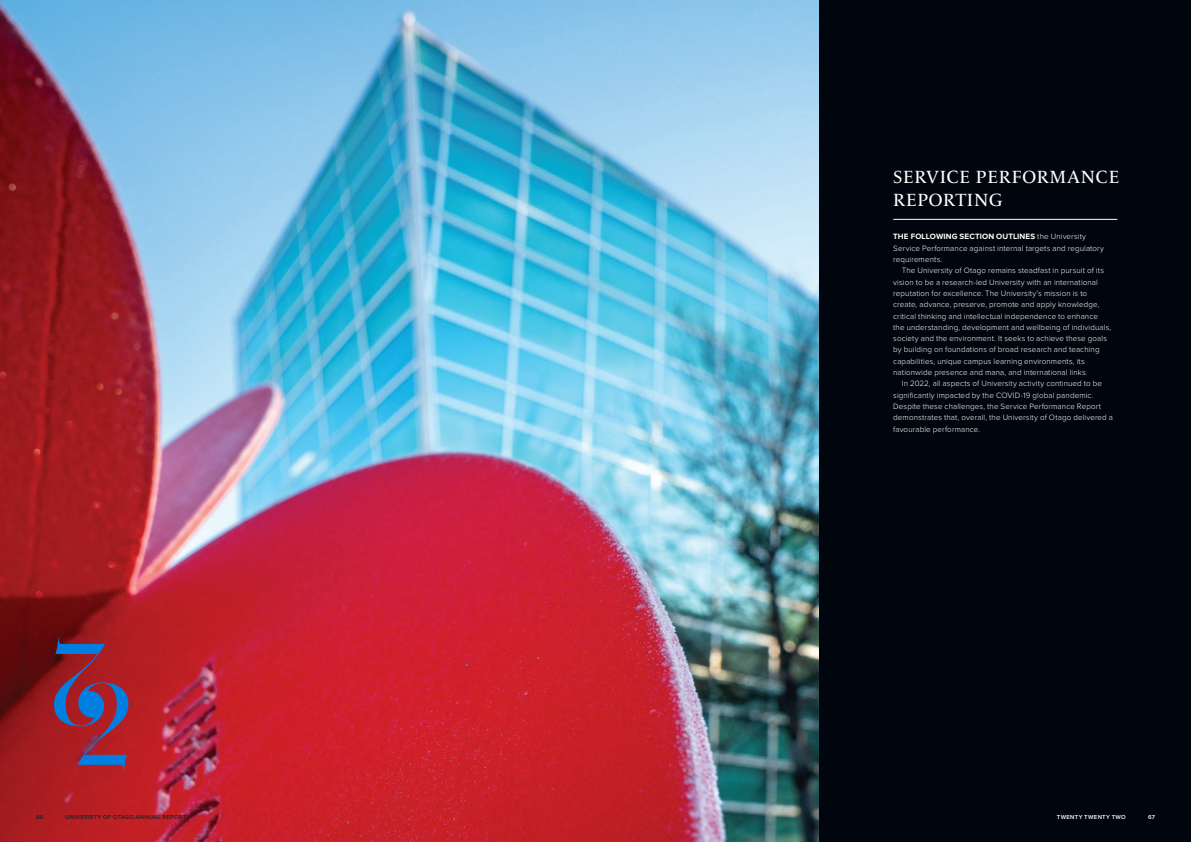
<style>
.page{position:relative;width:1191px;height:842px;background:#fff}
.page>*{position:absolute;margin:0;border:0;box-sizing:border-box;transform-origin:0 0}
.t1{font:18px/22.6px "Le Monde Livre Std";letter-spacing:.03em;color:#fff}
.t2{font:300 8px/11.3px "Proxima Nova";letter-spacing:.015em;color:#fff}
.t3{font:600 6px "Proxima Nova";letter-spacing:.04em;color:#231f20}
.t4{font:600 6px "Proxima Nova";letter-spacing:.055em;color:#fff}
.s1{font-weight:700}
</style>
<div class="page">
<img style="left:0;top:0;width:819px;height:842px">
<div style="left:819px;top:0;width:372px;height:842px;background:#01060e"></div>
<hr style="left:893px;top:219px;width:224px;height:1px;background:#fff">
<svg style="left:54px;top:637px;width:74px;height:135px"></svg>
<h1 class="t1" style="left:893px;top:165px;width:228px">SERVICE PERFORMANCE<br>REPORTING</h1>
<p class="t2" style="left:893px;top:231px;width:212px"><span class="s1">THE FOLLOWING SECTION OUTLINES</span> the University<br>Service Performance against internal targets and regulatory requirements.</p>
<p class="t2" style="left:893px;top:265px;width:219px;text-indent:9px">The University of Otago remains steadfast in pursuit of its vision to be a research-led University with an international reputation for excellence. The University’s mission is to create, advance, preserve, promote and apply knowledge, critical thinking and intellectual independence to enhance<br>the understanding, development and wellbeing of individuals, society and the environment. It seeks to achieve these goals by building on foundations of broad research and teaching capabilities, unique campus learning environments, its nationwide presence and mana, and international links.</p>
<p class="t2" style="left:893px;top:378px;width:221px;text-indent:9px">In 2022, all aspects of University activity continued to be significantly impacted by the COVID-19 global pandemic.<br>Despite these challenges, the Service Performance Report demonstrates that, overall, the University of Otago delivered a favourable performance.</p>
<p class="t3" style="left:36px;top:813px;width:9px">66</p>
<p class="t3" style="left:65px;top:813px;width:123px">UNIVERSITY OF OTAGO ANNUAL REPORT</p>
<p class="t4" style="left:1056px;top:813px;width:70px">TWENTY TWENTY TWO</p>
<p class="t4" style="left:1148px;top:813px;width:8px">67</p>
</div>
